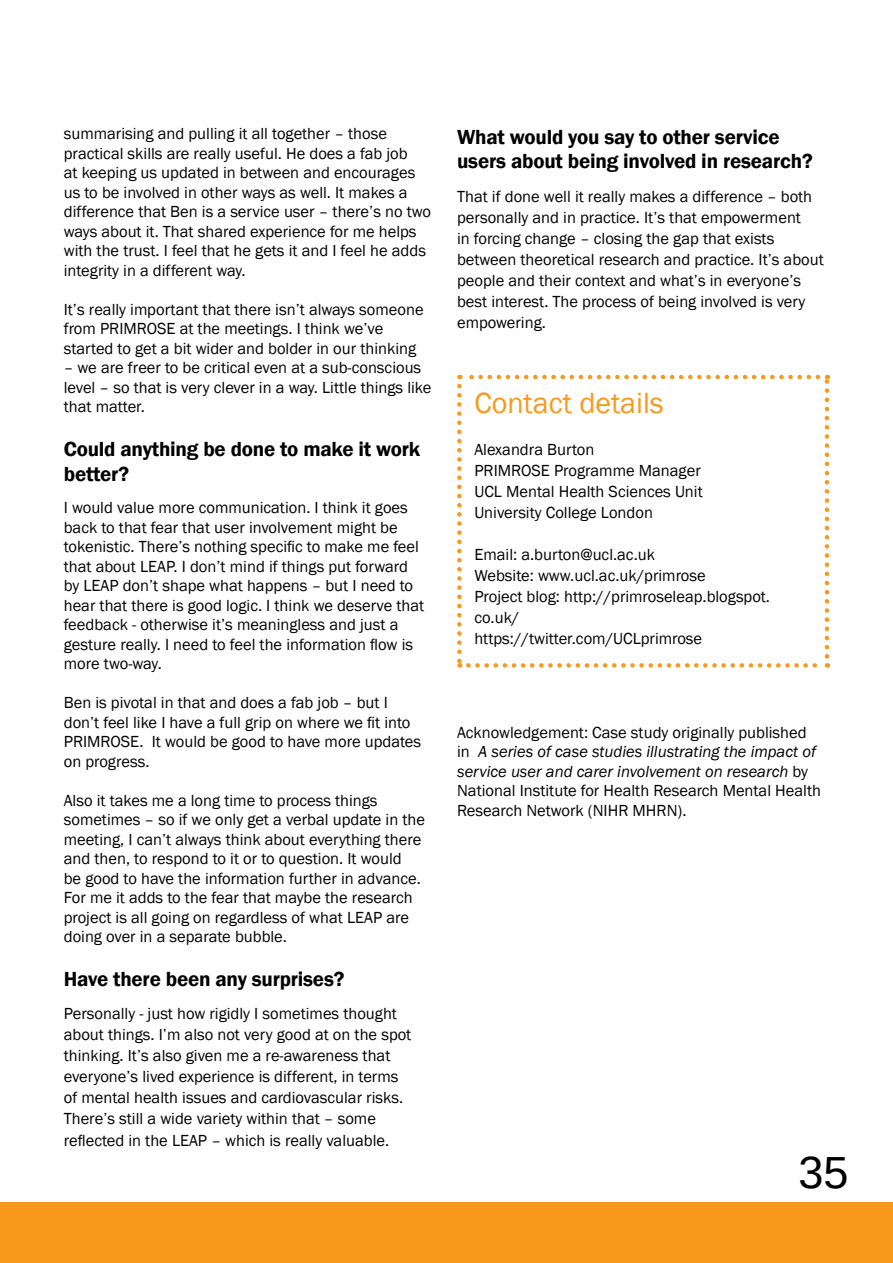
<style>
.page{position:relative;width:893px;height:1263px;background:#fff}
.page>*{position:absolute;margin:0;border:0;box-sizing:border-box;transform-origin:0 0}
.t1{font:45px "Arimo";color:#000}
.t2{font:30px "Franklin Gothic";color:#f8991d}
.t3{font:600 21px/24px "Franklin Gothic";letter-spacing:-.01em;color:#000}
.t4{font:16.5px/19.5px "Franklin Gothic";color:#000}
.s1{font-style:italic}
</style>
<div class="page">
<div style="left:0;top:1202px;width:893px;height:61px;background:#f8991d"></div>
<svg style="left:457px;top:386px;width:5px;height:282px"></svg>
<svg style="left:468px;top:663px;width:360px;height:5px"></svg>
<svg style="left:825px;top:375px;width:4px;height:281px"></svg>
<svg style="left:459px;top:375px;width:359px;height:4px"></svg>
<p class="t4" style="left:64px;top:124px;width:369px">summarising and pulling it all together – those practical skills are really useful. He does a fab job<br>at keeping us updated in between and encourages us to be involved in other ways as well. It makes a difference that Ben is a service user – there’s no two ways about it. That shared experience for me helps with the trust. I feel that he gets it and I feel he adds integrity in a different way.</p>
<p class="t4" style="left:64px;top:300px;width:361px">It’s really important that there isn’t always someone from PRIMROSE at the meetings. I think we’ve started to get a bit wider and bolder in our thinking</p>
<p class="t4" style="left:64px;top:358px;width:369px">– we are freer to be critical even at a sub-conscious level – so that is very clever in a way. Little things like that matter.</p>
<p class="t3" style="left:64px;top:436px;width:358px;line-height:25.2px">Could anything be done to make it work better?</p>
<p class="t4" style="left:64px;top:498px;width:362px">I would value more communication. I think it goes back to that fear that user involvement might be tokenistic. There’s nothing specific to make me feel that about LEAP. I don’t mind if things put forward by LEAP don’t shape what happens – but I need to hear that there is good logic. I think we deserve that feedback - otherwise it’s meaningless and just a gesture really. I need to feel the information flow is more two-way.</p>
<p class="t4" style="left:64px;top:693px;width:359px">Ben is pivotal in that and does a fab job – but I don’t feel like I have a full grip on where we fit into PRIMROSE. It would be good to have more updates on progress.</p>
<p class="t4" style="left:64px;top:791px;width:363px">Also it takes me a long time to process things sometimes – so if we only get a verbal update in the meeting, I can’t always think about everything there and then, to respond to it or to question. It would<br>be good to have the information further in advance.<br>For me it adds to the fear that maybe the research project is all going on regardless of what LEAP are doing over in a separate bubble.</p>
<p class="t3" style="left:64px;top:967px;width:282px">Have there been any surprises?</p>
<p class="t4" style="left:64px;top:1004px;width:349px;line-height:21px">Personally - just how rigidly I sometimes thought about things. I’m also not very good at on the spot thinking. It’s also given me a re-awareness that everyone’s lived experience is different, in terms of mental health issues and cardiovascular risks.<br>There’s still a wide variety within that – some reflected in the LEAP – which is really valuable.</p>
<p class="t3" style="left:457px;top:126px;width:357px">What would you say to other service users about being involved in research?</p>
<p class="t4" style="left:457px;top:187px;width:368px;line-height:21px">That if done well it really makes a difference – both personally and in practice. It’s that empowerment<br>in forcing change – closing the gap that exists between theoretical research and practice. It’s about people and their context and what’s in everyone’s best interest. The process of being involved is very empowering.</p>
<h2 class="t2" style="left:474px;top:384px;width:191px">Contact details</h2>
<p class="t4" style="left:474px;top:439px;width:230px;line-height:21px">Alexandra Burton<br>PRIMROSE Programme Manager<br>UCL Mental Health Sciences Unit<br>University College London</p>
<p class="t4" style="left:474px;top:544px;width:297px;line-height:21px">Email: a.burton@ucl.ac.uk<br>Website: www.ucl.ac.uk/primrose<br>Project blog: http://primroseleap.blogspot. co.uk/<br>https://twitter.com/UCLprimrose</p>
<p class="t4" style="left:457px;top:723px;width:365px">Acknowledgement: Case study originally published in <span class="s1">A series of case studies illustrating the impact of service user and carer involvement on research</span> by National Institute for Health Research Mental Health Research Network (NIHR MHRN).</p>
<h1 class="t1" style="left:798px;top:1144px;width:52px">35</h1>
</div>
